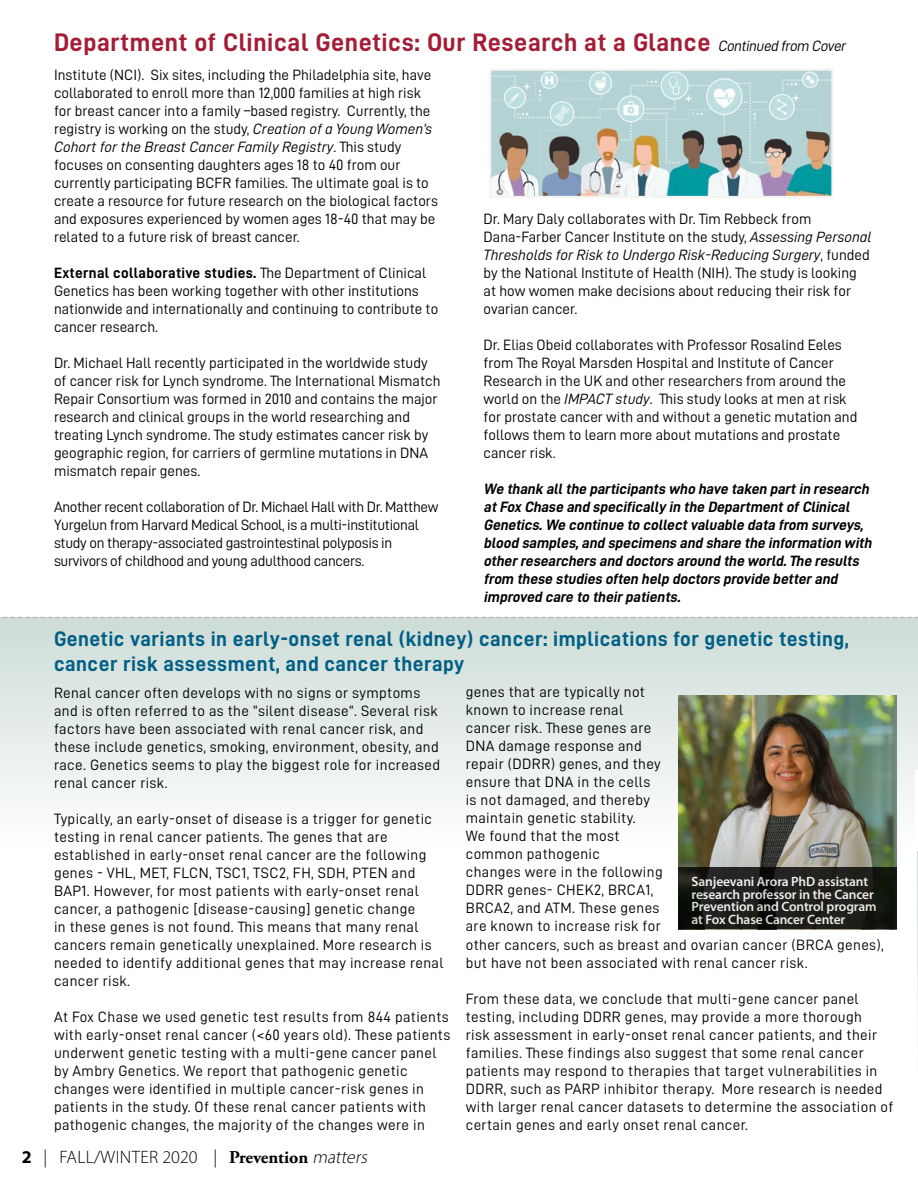
<style>
.page{position:relative;width:918px;height:1188px;background:#fff}
.page>*{position:absolute;margin:0;border:0;box-sizing:border-box;transform-origin:0 0}
.t1{font:25.5px "D DIN Bold";letter-spacing:.025em;color:#a41d36}
.t2{font:21px/25.2px "D DIN Bold";letter-spacing:.025em;color:#005f85}
.t3{font:300 18px "Myriad Pro";letter-spacing:.02em;color:#000}
.t4{font:15px/18px "D DIN";letter-spacing:.025em;color:#000}
.t5{font:15px/18px "D DIN";color:#000}
.t6{font:italic 15px/18px "D DIN Bold";color:#000}
.t7{font:15px/18px "D DIN";letter-spacing:-.02em;color:#000}
.t8{font:15px "D DIN Italic";color:#000}
.t9{font:15px "D DIN Bold";letter-spacing:.025em;color:#000}
.t10{font:600 13.5px/12.8px "Myriad Pro";letter-spacing:-.01em;color:#fff}
.s1{font-family:"D DIN";font-style:italic;font-size:15px;color:#000}
.s2{font-family:"D DIN Italic"}
.s3{font-family:"D DIN"}
.s4{font-weight:700}
.s5{font-family:"Adobe Garamond Pro";font-weight:700}
.s6{font-style:italic}
</style>
<div class="page">
<hr style="left:917px;top:848px;width:1px;height:340px;background:#9bb9ad">
<div style="left:0;top:617px;width:918px;height:471px;background:linear-gradient(to bottom,#d9e4e0,#fff)"></div>
<svg style="left:0;top:617px;width:918px;height:1px"></svg>
<img style="left:492px;top:72px;width:338px;height:123px">
<div style="left:489px;top:69px;width:344px;height:129px;border:2px solid #f4f4f1"></div>
<img style="left:678px;top:696px;width:218px;height:171px">
<svg style="left:915px;top:770px;width:3px;height:81px"></svg>
<svg style="left:678px;top:867px;width:218px;height:62px;background:#1b1b17"></svg>
<h1 class="t1" style="left:54px;top:28px;width:796px">Department of Clinical Genetics: Our Research at a Glance <span class="s1">Continued from Cover</span></h1>
<p class="t5" style="left:54px;top:66px;width:380px">Institute (NCI). Six sites, including the Philadelphia site, have collaborated to enroll more than 12,000 families at high risk for breast cancer into a family –based registry. Currently, the registry is working on the study, <span class="s2">Creation of a Young Women’s</span></p>
<p class="t8" style="left:54px;top:139px;width:349px">Cohort for the Breast Cancer Family Registry<span class="s3">. This study</span></p>
<p class="t5" style="left:54px;top:156px;width:385px">focuses on consenting daughters ages 18 to 40 from our currently participating BCFR families. The ultimate goal is to create a resource for future research on the biological factors and exposures experienced by women ages 18-40 that may be related to a future risk of breast cancer.</p>
<p class="t9" style="left:54px;top:265px;width:374px">External collaborative studies. <span class="s3">The Department of Clinical</span></p>
<p class="t5" style="left:54px;top:282px;width:386px">Genetics has been working together with other institutions nationwide and internationally and continuing to contribute to cancer research.</p>
<p class="t5" style="left:54px;top:354px;width:388px">Dr. Michael Hall recently participated in the worldwide study of cancer risk for Lynch syndrome. The International Mismatch Repair Consortium was formed in 2010 and contains the major research and clinical groups in the world researching and treating Lynch syndrome. The study estimates cancer risk by geographic region, for carriers of germline mutations in DNA mismatch repair genes.</p>
<p class="t7" style="left:54px;top:498px;width:386px">Another recent collaboration of Dr. Michael Hall with Dr. Matthew Yurgelun from Harvard Medical School, is a multi-institutional study on therapy-associated gastrointestinal polyposis in survivors of childhood and young adulthood cancers.</p>
<p class="t5" style="left:484px;top:210px;width:390px">Dr. Mary Daly collaborates with Dr. Tim Rebbeck from<br>Dana-Farber Cancer Institute on the study, <span class="s2">Assessing Personal</span></p>
<p class="t8" style="left:484px;top:247px;width:388px">Thresholds for Risk to Undergo Risk-Reducing Surgery<span class="s3">, funded</span></p>
<p class="t5" style="left:484px;top:264px;width:375px">by the National Institute of Health (NIH). The study is looking at how women make decisions about reducing their risk for ovarian cancer.</p>
<p class="t5" style="left:484px;top:336px;width:375px">Dr. Elias Obeid collaborates with Professor Rosalind Eeles from The Royal Marsden Hospital and Institute of Cancer Research in the UK and other researchers from around the world on the <span class="s2">IMPACT study</span>. This study looks at men at risk for prostate cancer with and without a genetic mutation and follows them to learn more about mutations and prostate cancer risk.</p>
<p class="t6" style="left:484px;top:480px;width:392px">We thank allthe participants who have taken part in research at Fox Chase and specifically in the Department ofClinical Genetics.We continue to collect valuable data from surveys, blood samples,and specimens and share the information with other researchers and doctors around the world.The results from these studies often help doctors provide better and improved care to their patients.</p>
<h2 class="t2" style="left:54px;top:625px;width:796px">Genetic variants in early-onset renal (kidney) cancer: implications for genetic testing, cancer risk assessment, and cancer therapy</h2>
<p class="t4" style="left:466px;top:683px;width:420px">genes that are typically not<br>known to increase renal<br>cancer risk. These genes are<br>DNA damage response and<br>repair (DDRR) genes, and they<br>ensure that DNA in the cells<br>is not damaged, and thereby<br>maintain genetic stability.<br>We found that the most<br>common pathogenic<br>changes were in the following<br>DDRR genes- CHEK2, BRCA1,<br>BRCA2, and ATM. These genes<br>are known to increase risk for<br>other cancers, such as breast and ovarian cancer (BRCA genes), but have not been associated with renal cancer risk.</p>
<p class="t4" style="left:466px;top:990px;width:429px">From these data, we conclude that multi-gene cancer panel testing, including DDRR genes, may provide a more thorough<br>risk assessment in early-onset renal cancer patients, and their families. These findings also suggest that some renal cancer patients may respond to therapies that target vulnerabilities in DDRR, such as PARP inhibitor therapy. More research is needed with larger renal cancer datasets to determine the association of certain genes and early onset renal cancer.</p>
<p class="t4" style="left:54px;top:683px;width:388px">Renal cancer often develops with no signs or symptoms and is often referred to as the “silent disease”. Several risk factors have been associated with renal cancer risk, and these include genetics, smoking, environment, obesity, and race. Genetics seems to play the biggest role for increased renal cancer risk.</p>
<p class="t4" style="left:54px;top:809px;width:391px">Typically, an early-onset of disease is a trigger for genetic testing in renal cancer patients. The genes that are established in early-onset renal cancer are the following genes - VHL, MET, FLCN, TSC1, TSC2, FH, SDH, PTEN and BAP1. However, for most patients with early-onset renal cancer, a pathogenic [disease-causing] genetic change<br>in these genes is not found. This means that many renal cancers remain genetically unexplained. More research is needed to identify additional genes that may increase renal cancer risk.</p>
<p class="t4" style="left:54px;top:1007px;width:398px">At Fox Chase we used genetic test results from 844 patients with early-onset renal cancer (&lt;60 years old). These patients underwent genetic testing with a multi-gene cancer panel by Ambry Genetics. We report that pathogenic genetic changes were identified in multiple cancer-risk genes in patients in the study. Of these renal cancer patients with pathogenic changes, the majority of the changes were in</p>
<p class="t10" style="left:692px;top:875px;width:187px">Sanjeevani Arora PhD assistant research professor in the Cancer<br>Prevention and Control program at Fox Chase Cancer Center</p>
<p class="t3" style="left:22px;top:1146px;width:351px"><span class="s4">2</span> | FALL/WINTER 2020 | <span class="s5">Prevention</span> <span class="s6">matters</span></p>
</div>
